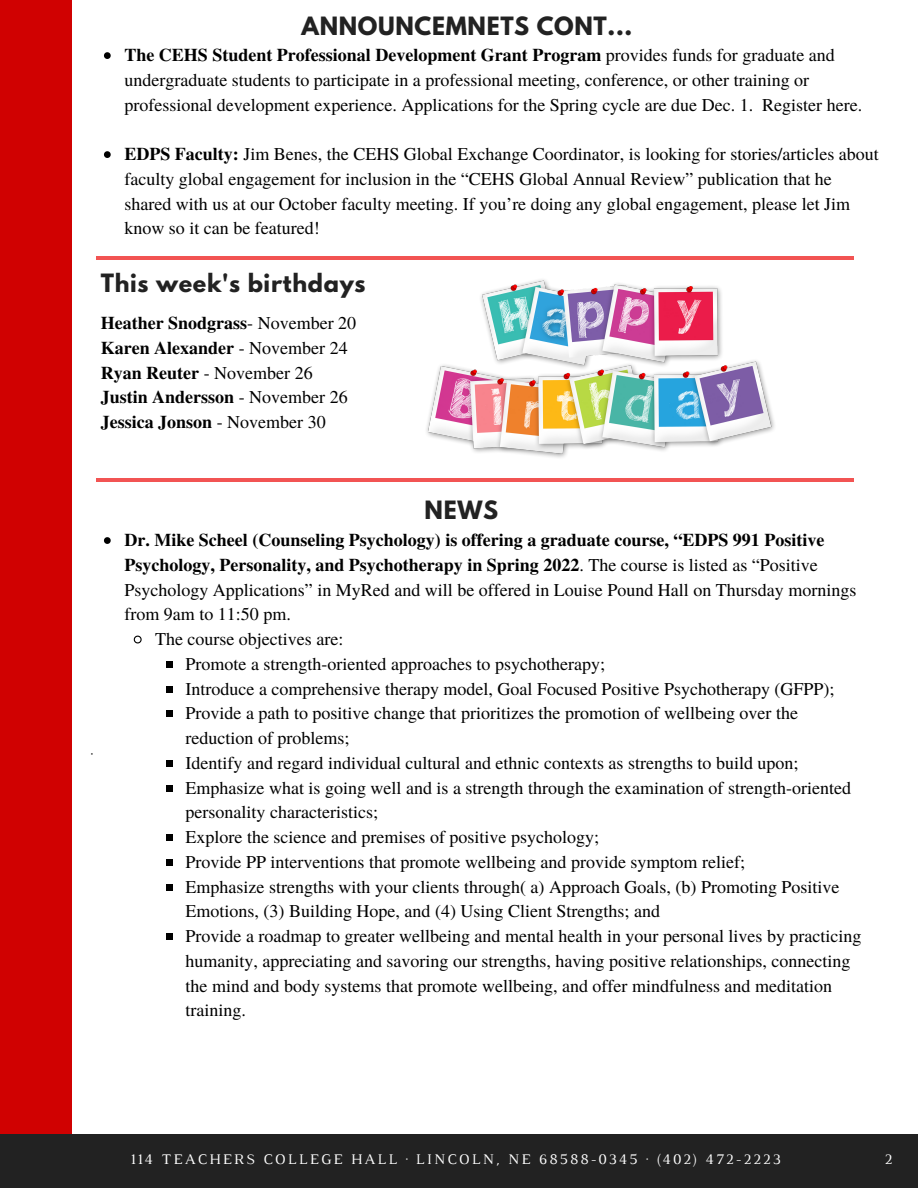
<style>
.page{position:relative;width:918px;height:1188px;background:#fff}
.page>*{position:absolute;margin:0;border:0;box-sizing:border-box;transform-origin:0 0}
.t1{font:700 22.35px "League Spartan";letter-spacing:.03em;color:#222}
.t2{font:18px/24.8px "Te X Gyre Termes";color:#000}
.t3{font:700 18px/24.8px "Te X Gyre Termes";color:#000}
.t4{font:15.45px "Luthier";color:#000}
.t5{font:15px "Luthier";letter-spacing:.14em;color:#fff}
.s1{font-weight:700}
.s2{font-weight:400}
</style>
<div class="page">
<div style="left:0;top:0;width:72px;height:1188px;background:#d00101"></div>
<div style="left:0;top:1134px;width:918px;height:54px;background:#222"></div>
<svg style="left:104px;top:52px;width:7px;height:7px"></svg>
<svg style="left:104px;top:151px;width:7px;height:7px"></svg>
<hr style="left:96px;top:478px;width:757px;height:3px;background:#f25453">
<img style="left:426px;top:279px;width:349px;height:179px">
<svg style="left:104px;top:537px;width:7px;height:7px"></svg>
<svg style="left:133px;top:635px;width:9px;height:9px"></svg>
<div style="left:166px;top:661px;width:7px;height:7px;background:#000"></div>
<div style="left:166px;top:686px;width:7px;height:6px;background:#000"></div>
<div style="left:166px;top:710px;width:7px;height:7px;background:#000"></div>
<div style="left:166px;top:760px;width:7px;height:7px;background:#000"></div>
<div style="left:166px;top:785px;width:7px;height:6px;background:#000"></div>
<div style="left:166px;top:834px;width:7px;height:7px;background:#000"></div>
<div style="left:166px;top:859px;width:7px;height:7px;background:#000"></div>
<div style="left:166px;top:884px;width:7px;height:6px;background:#000"></div>
<div style="left:166px;top:933px;width:7px;height:7px;background:#000"></div>
<hr style="left:96px;top:257px;width:757px;height:3px;background:#f25453">
<p class="t1" style="left:302px;top:15px;width:332px">ANNOUNCEMNETS CONT...</p>
<p class="t2" style="left:124px;top:42px;width:739px"><span class="s1">The CEHS Student Professional Development Grant Program</span> provides funds for graduate and undergraduate students to participate in a professional meeting, conference, or other training or professional development experience. Applications for the Spring cycle are due Dec. 1. Register here.</p>
<p class="t2" style="left:124px;top:141px;width:756px"><span class="s1">EDPS Faculty:</span> Jim Benes, the CEHS Global Exchange Coordinator, is looking for stories/articles about faculty global engagement for inclusion in the “CEHS Global Annual Review” publication that he shared with us at our October faculty meeting. If you’re doing any global engagement, please let Jim know so it can be featured!</p>
<p class="t1" style="left:101px;top:272px;width:266px">This week's birthdays</p>
<p class="t3" style="left:101px;top:310px;width:257px">Heather Snodgrass<span class="s2">- November 20</span></p>
<p class="t3" style="left:101px;top:334px;width:248px">Karen Alexander <span class="s2">- November 24</span></p>
<p class="t2" style="left:101px;top:359px;width:213px"><span class="s1">Ryan Reuter</span> - November 26</p>
<p class="t3" style="left:101px;top:384px;width:248px">Justin Andersson <span class="s2">- November 26</span></p>
<p class="t3" style="left:101px;top:409px;width:226px">Jessica Jonson <span class="s2">- November 30</span></p>
<p class="t4" style="left:91px;top:748px;width:3px">·</p>
<p class="t1" style="left:425px;top:499px;width:75px">NEWS</p>
<p class="t3" style="left:124px;top:527px;width:733px">Dr. Mike Scheel (Counseling Psychology) is offering a graduate course, “EDPS 991 Positive Psychology, Personality, and Psychotherapy in Spring 2022<span class="s2">. The course is listed as “Positive Psychology Applications” in MyRed and will be offered in Louise Pound Hall on Thursday mornings from 9am to 11:50 pm.</span></p>
<p class="t2" style="left:155px;top:626px;width:190px">The course objectives are:</p>
<p class="t2" style="left:186px;top:651px;width:421px">Promote a strength-oriented approaches to psychotherapy;</p>
<p class="t2" style="left:186px;top:675px;width:650px">Introduce a comprehensive therapy model, Goal Focused Positive Psychotherapy (GFPP);</p>
<p class="t2" style="left:186px;top:700px;width:614px">Provide a path to positive change that prioritizes the promotion of wellbeing over the reduction of problems;</p>
<p class="t2" style="left:186px;top:750px;width:614px">Identify and regard individual cultural and ethnic contexts as strengths to build upon;</p>
<p class="t2" style="left:186px;top:774px;width:667px">Emphasize what is going well and is a strength through the examination of strength-oriented personality characteristics;</p>
<p class="t2" style="left:186px;top:824px;width:415px">Explore the science and premises of positive psychology;</p>
<p class="t2" style="left:186px;top:849px;width:561px">Provide PP interventions that promote wellbeing and provide symptom relief;</p>
<p class="t2" style="left:186px;top:873px;width:655px">Emphasize strengths with your clients through( a) Approach Goals, (b) Promoting Positive<br>Emotions, (3) Building Hope, and (4) Using Client Strengths; and</p>
<p class="t2" style="left:186px;top:923px;width:677px">Provide a roadmap to greater wellbeing and mental health in your personal lives by practicing humanity, appreciating and savoring our strengths, having positive relationships, connecting the mind and body systems that promote wellbeing, and offer mindfulness and meditation training.</p>
<p class="t5" style="left:131px;top:1154px;width:652px">114 TEACHERS COLLEGE HALL · LINCOLN, NE 68588-0345 · (402) 472-2223</p>
<p class="t5" style="left:885px;top:1154px;width:9px">2</p>
</div>
